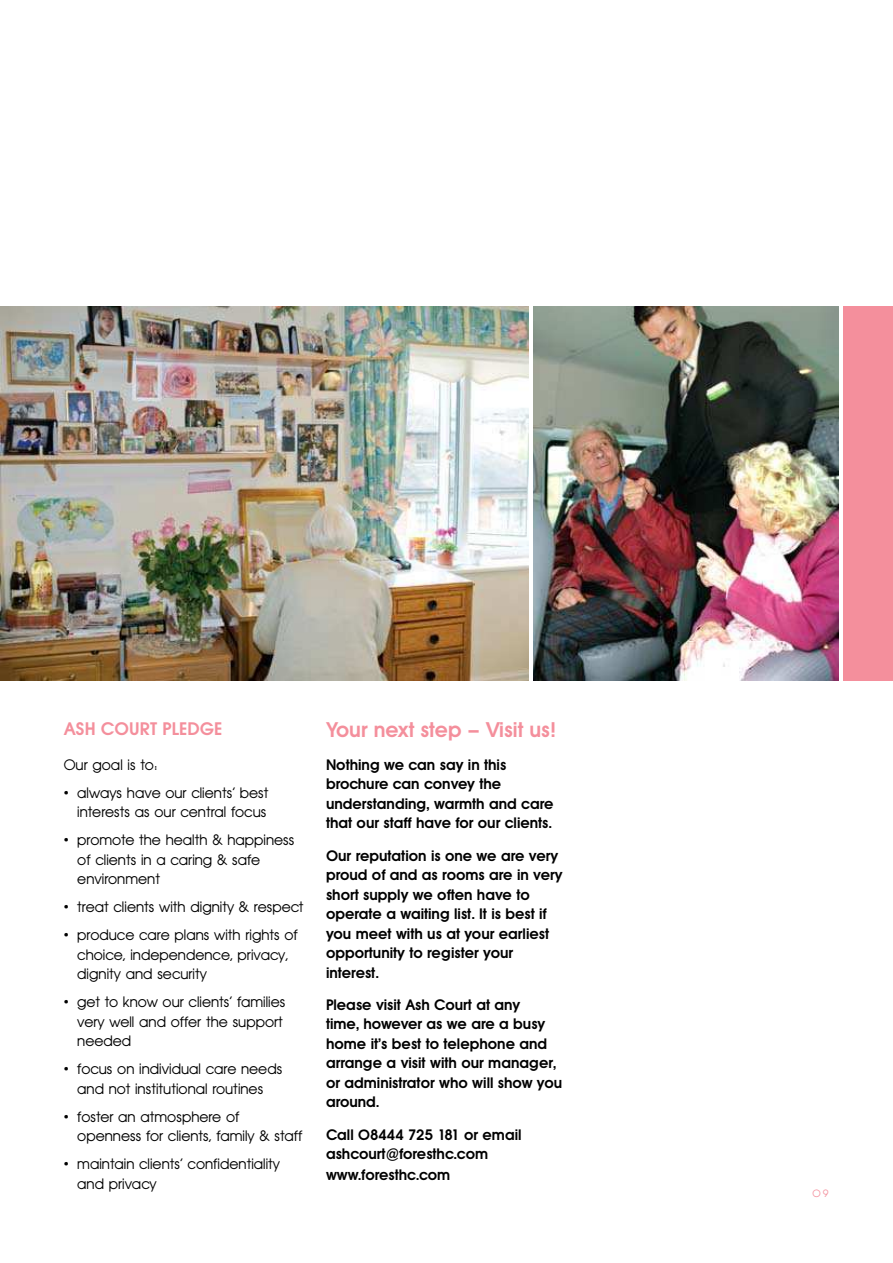
<style>
.page{position:relative;width:893px;height:1263px;background:#fff}
.page>*{position:absolute;margin:0;border:0;box-sizing:border-box;transform-origin:0 0}
.t1{font:600 21px "Avant Garde BQ";color:#f48f9c}
.t2{font:600 18px "Avant Garde BQ";color:#f48f9c}
.t3{font:600 15px/19.5px "Avant Garde BQ";color:#000}
.t4{font:15px/19.5px "Avant Garde BQ";color:#000}
.t5{font:10.5px "Avant Garde BQ";color:#f48f9c}
</style>
<div class="page">
<img style="left:0;top:306px;width:528px;height:374px">
<img style="left:533px;top:306px;width:306px;height:374px">
<div style="left:843px;top:306px;width:50px;height:374px;background:#f48f9c"></div>
<p class="t2" style="left:64px;top:720px;width:160px">ASH COURT PLEDGE</p>
<p class="t4" style="left:64px;top:755px;width:95px">Our goal is to:</p>
<p class="t4" style="left:64px;top:783px;width:206px;text-align:right">• always have our clients’ best interests as our central focus</p>
<p class="t4" style="left:77px;top:831px;width:219px;text-indent:-14px">• promote the health &amp; happiness of clients in a caring &amp; safe environment</p>
<p class="t4" style="left:64px;top:898px;width:241px">• treat clients with dignity &amp; respect</p>
<p class="t4" style="left:77px;top:926px;width:222px;text-indent:-14px">• produce care plans with rights of choice, independence, privacy, dignity and security</p>
<p class="t4" style="left:77px;top:993px;width:210px;text-indent:-14px">• get to know our clients’ families very well and offer the support needed</p>
<p class="t4" style="left:64px;top:1060px;width:220px;text-align:center">• focus on individual care needs and not institutional routines</p>
<p class="t4" style="left:77px;top:1107px;width:227px;text-indent:-14px">• foster an atmosphere of openness for clients, family &amp; staff</p>
<p class="t4" style="left:77px;top:1155px;width:204px;text-indent:-14px">• maintain clients’ conidentiality and privacy</p>
<h1 class="t1" style="left:326px;top:719px;width:231px">Your next step – Visit us!</h1>
<p class="t3" style="left:326px;top:755px;width:229px">Nothing we can say in this brochure can convey the understanding, warmth and care that our staff have for our clients.</p>
<p class="t3" style="left:326px;top:846px;width:238px">Our reputation is one we are very proud of and as rooms are in very short supply we often have to operate a waiting list. It is best if you meet with us at your earliest opportunity to register your interest.</p>
<p class="t3" style="left:326px;top:995px;width:238px">Please visit Ash Court at any<br>time, however as we are a busy home it’s best to telephone and arrange a visit with our manager, or administrator who will show you around.</p>
<p class="t3" style="left:326px;top:1125px;width:197px">Call 08444 725 181 or email ashcourt@foresthc.com</p>
<p class="t3" style="left:326px;top:1165px;width:126px">www.foresthc.com</p>
<p class="t5" style="left:812px;top:1188px;width:18px">09</p>
</div>
